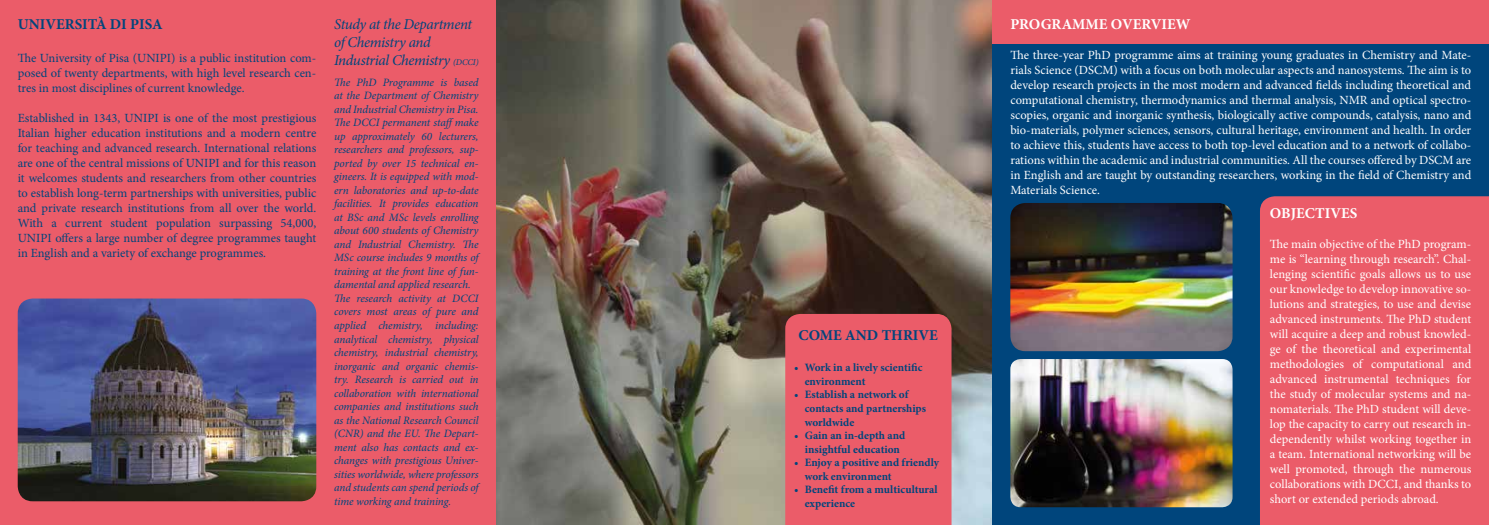
<style>
.page{position:relative;width:1489px;height:525px;background:#fff}
.page>*{position:absolute;margin:0;border:0;box-sizing:border-box;transform-origin:0 0}
.t1{font:italic 15px/18px "Minion Pro";letter-spacing:-.025em;color:#00457c}
.t2{font:700 15px "Minion Pro";color:#00457c}
.t3{font:700 15px "Minion Pro";color:#fff}
.t4{font:12.5px/15px "Minion Pro";color:#fff;text-align:justify}
.t5{font:12.5px/15px "Minion Pro";color:#00457c;text-align:justify}
.t6{font:italic 11.25px/13.5px "Minion Pro";letter-spacing:-.01em;color:#00457c}
.t7{font:700 11.25px/13.5px "Minion Pro";color:#00457c}
.s1{font-size:8.75px}
</style>
<div class="page">
<img style="left:495px;top:0;width:497px;height:524px">
<div style="left:992px;top:0;width:496px;height:524px;background:#00457c"></div>
<div style="left:992px;top:0;width:496px;height:43px;background:#eb5c69"></div>
<div style="left:0;top:0;width:495px;height:524px;background:#eb5c69"></div>
<div style="left:1260px;top:196px;width:228px;height:328px;background:#eb5c69"></div>
<div style="left:785px;top:314px;width:166px;height:210px;background:#eb5c69"></div>
<img style="left:18px;top:298px;width:298px;height:203px">
<img style="left:1010px;top:359px;width:222px;height:148px">
<img style="left:1010px;top:203px;width:222px;height:148px">
<p class="t2" style="left:18px;top:13px;width:147px">UNIVERSITÀ DI PISA</p>
<p class="t5" style="left:18px;top:50px;width:300px">The University of Pisa (UNIPI) is a public institution com&shy;posed of twenty departments, with high level research cen&shy;tres in most disciplines of current knowledge.</p>
<p class="t5" style="left:18px;top:110px;width:300px">Established in 1343, UNIPI is one of the most prestigious Italian higher education institutions and a modern centre for teaching and advanced research. International relations are one of the central missions of UNIPI and for this reason it welcomes students and researchers from other countries to establish long-term partnerships with universities, public and private research institutions from all over the world.<br>With a current student population surpassing 54,000, UNIPI offers a large number of degree programmes taught in English and a variety of exchange programmes.</p>
<p class="t1" style="left:334px;top:15px;width:146px">Study at the Department of Chemistry and<br>Industrial Chemistry <span class="s1">(DCCI)</span></p>
<p class="t6" style="left:334px;top:75px;width:146px">The PhD Programme is based at the Department of Chemistry and Industrial Chemistry in Pisa.<br>The DCCI permanent staffmake up approximately 60 lecturers, researchers and professors, sup&shy;ported by over 15 technical en&shy;gineers. It is equipped with mod&shy;ern laboratories and up-to-date facilities. It provides education at BSc and MSc levels enrolling about 600 students of Chemistry and Industrial Chemistry. The<br>MSc course includes 9 months of training at the front line of fun&shy;damental and applied research.<br>The research activity at DCCI covers most areas of pure and applied chemistry, including: analytical chemistry, physical chemistry, industrial chemistry, inorganic and organic chemis&shy;try. Research is carried out in collaboration with international companies and institutions such as the National Research Council (CNR) and the EU. The Depart&shy;ment also has contacts and ex&shy;changes with prestigious Univer&shy;sities worldwide, where professors and students can spend periods of time working and training.</p>
<p class="t2" style="left:798px;top:324px;width:141px">COME AND THRIVE</p>
<p class="t7" style="left:804px;top:361px;width:119px;text-indent:-11px">• Work in a lively scientific environment</p>
<p class="t7" style="left:804px;top:388px;width:123px;text-indent:-11px">• Establish a network of contacts and partnerships worldwide</p>
<p class="t7" style="left:794px;top:428px;width:113px;text-align:center">• Gain an in-depth and insightful education</p>
<p class="t7" style="left:804px;top:455px;width:136px;text-indent:-11px">• Enjoy a positive and friendly work environment</p>
<p class="t7" style="left:804px;top:482px;width:134px;text-indent:-11px">• Benefit from a multicultural experience</p>
<p class="t3" style="left:1010px;top:13px;width:182px">PROGRAMME OVERVIEW</p>
<p class="t4" style="left:1010px;top:47px;width:462px">The three-year PhD programme aims at training young graduates in Chemistry and Mate&shy;rials Science (DSCM) with a focus on both molecular aspects and nanosystems. The aim is to develop research projects in the most modern and advanced fields including theoretical and computational chemistry, thermodynamics and thermal analysis, NMR and optical spectro&shy;scopies, organic and inorganic synthesis, biologically active compounds, catalysis, nano and bio-materials, polymer sciences, sensors, cultural heritage, environment and health. In order to achieve this, students have access to both top-level education and to a network of collabo&shy;rations within the academic and industrial communities. All the courses offered by DSCM are in English and are taught by outstanding researchers, working in the field of Chemistry and Materials Science.</p>
<p class="t3" style="left:1269px;top:202px;width:89px">OBJECTIVES</p>
<p class="t4" style="left:1269px;top:236px;width:203px">The main objective of the PhD program&shy;me is “learning through research”. Chal&shy;lenging scientific goals allows us to use our knowledge to develop innovative so&shy;lutions and strategies, to use and devise advanced instruments. The PhD student will acquire a deep and robust knowled&shy;ge of the theoretical and experimental methodologies of computational and advanced instrumental techniques for the study of molecular systems and na&shy;nomaterials. The PhD student will deve&shy;lop the capacity to carry out research in&shy;dependently whilst working together in a team. International networking will be well promoted, through the numerous collaborations with DCCI, and thanks to short or extended periods abroad.</p>
</div>
